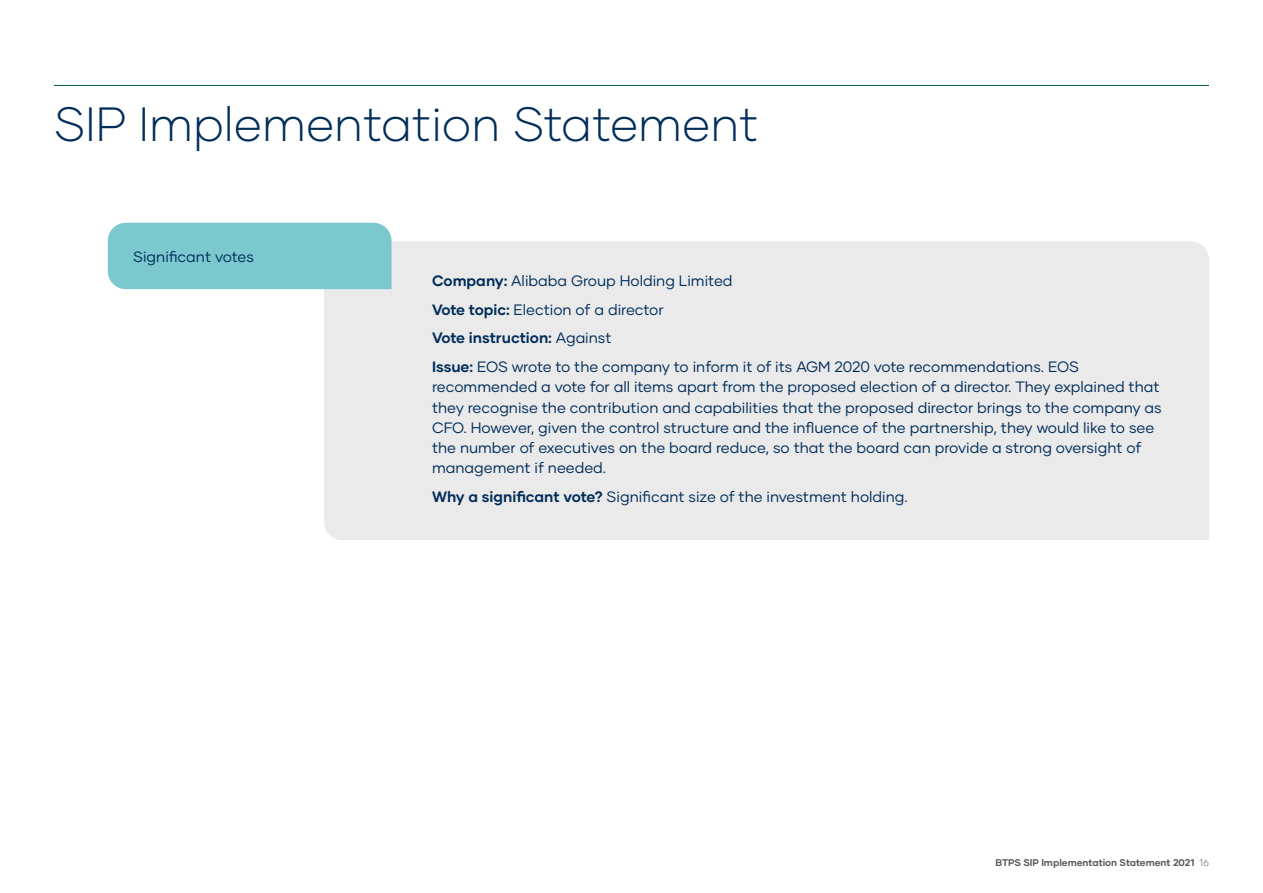
<style>
.page{position:relative;width:1263px;height:893px;background:#fff}
.page>*{position:absolute;margin:0;border:0;box-sizing:border-box;transform-origin:0 0}
.t1{font:300 48px "Gilmer";color:#002d5a}
.t2{font:15px/20.2px "Gilmer";color:#002d5a}
.t3{font:700 9.75px "Gilmer";color:#54565b}
.s1{font-weight:700}
.s2{font-weight:300}
</style>
<div class="page">
<div style="left:324px;top:241px;width:885px;height:299px;background:#ebeaeb"></div>
<div style="left:108px;top:223px;width:284px;height:66px;background:#7bc9cf"></div>
<hr style="left:54px;top:85px;width:1155px;height:1px;background:#00574a">
<h1 class="t1" style="left:54px;top:95px;width:706px">SIP Implementation Statement</h1>
<p class="t2" style="left:133px;top:246px;width:122px">Significant votes</p>
<p class="t2" style="left:432px;top:266px;width:648px;line-height:28.8px"><span class="s1">Company:</span> Alibaba Group Holding Limited<br><span class="s1">Vote topic:</span> Election of a director<br><span class="s1">Vote instruction:</span> Against<br><span class="s1">Issue:</span> EOS wrote to the company to inform it of its AGM 2020 vote recommendations. EOS</p>
<p class="t2" style="left:432px;top:377px;width:731px">recommended a vote for all items apart from the proposed election of a director. They explained that they recognise the contribution and capabilities that the proposed director brings to the company as CFO. However, given the control structure and the influence of the partnership, they would like to see the number of executives on the board reduce, so that the board can provide a strong oversight of management if needed.</p>
<p class="t2" style="left:432px;top:486px;width:477px"><span class="s1">Why a significant vote?</span> Significant size of the investment holding.</p>
<p class="t3" style="left:995px;top:857px;width:215px">BTPS SIP Implementation Statement 2021 <span class="s2">16</span></p>
</div>
